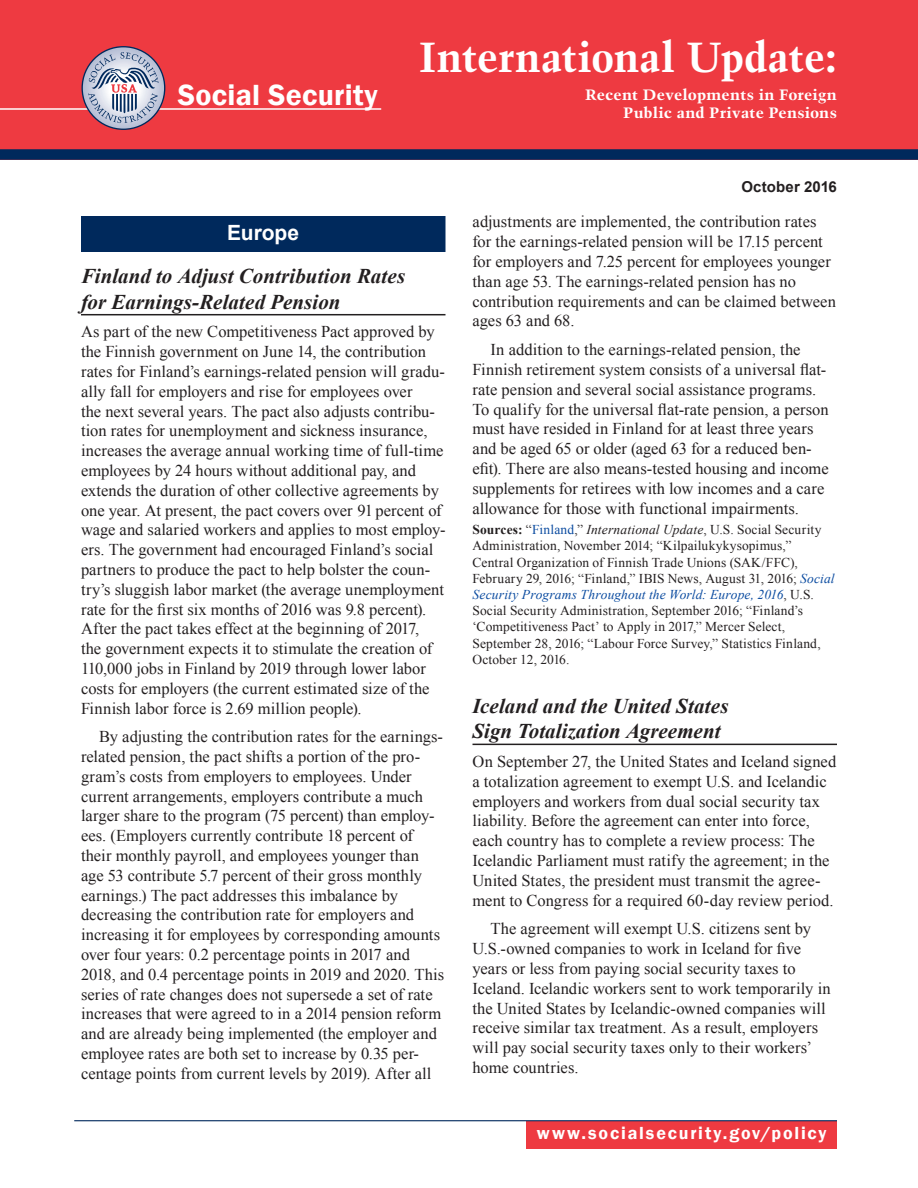
<style>
.page{position:relative;width:918px;height:1188px;background:#fff}
.page>*{position:absolute;margin:0;border:0;box-sizing:border-box;transform-origin:0 0}
.t1{font:700 42px "Trump Mediaeval";color:#fff}
.t2{font:600 30px "Franklin Gothic";letter-spacing:.01em;color:#fff}
.Heading2{font:italic 700 21px/25.2px "Times New Roman";color:#231f20}
.Heading1__Section{font:700 21px "Arial";color:#fff}
.Front_Page_URL{font:600 18px "Franklin Gothic";letter-spacing:.1em;color:#fff}
.Para{font:16.5px/19.8px "Times New Roman";color:#231f20}
.ParaFirst{font:16.5px/19.8px "Times New Roman";color:#231f20}
.t3{font:700 15px/18px "Trump Mediaeval";letter-spacing:.005em;color:#fff;text-align:right;scale:1.1 1}
.t4{font:700 15px "Arial";letter-spacing:.01em;color:#231f20}
.Source{font:13.5px/16.2px "Times New Roman";letter-spacing:.01em;color:#231f20}
.s1{font-weight:700}
.s2{color:#0d4da1}
.s3{font-style:italic}
.s4{font-style:italic;color:#0d4da1}
</style>
<div class="page">
<div style="left:0;top:0;width:918px;height:160px;background:#ee3a41"></div>
<div style="left:0;top:149px;width:918px;height:11px;background:#00295c"></div>
<div style="left:526px;top:1121px;width:311px;height:28px;background:#ee3a41"></div>
<hr style="left:74px;top:1120px;width:763px;height:1px;background:#00295c">
<hr style="left:0;top:108px;width:381px;height:2px;background:#fff">
<svg style="left:82px;top:47px;width:83px;height:82px"></svg>
<svg style="left:88px;top:52px;width:71px;height:71px;background:#afadc0"></svg>
<div style="left:81px;top:216px;width:365px;height:36px;background:#00295c"></div>
<hr style="left:81px;top:314px;width:365px;height:1px;background:#231f20">
<hr style="left:472px;top:744px;width:365px;height:1px;background:#231f20">
<h2 class="t2" style="left:178px;top:77px;width:202px">Social Security</h2>
<h1 class="t1" style="left:420px;top:31px;width:419px">International Update:</h1>
<p class="t3" style="left:585px;top:86px;width:231px">Recent Developments in Foreign<br>Public and Private Pensions</p>
<p class="t4" style="left:741px;top:177px;width:97px">October 2016</p>
<p class="Heading1__Section" style="left:227px;top:219px;width:74px">Europe</p>
<p class="Heading2" style="left:81px;top:263px;width:326px">Finland to Adjust Contribution Rates for Earnings-Related Pension</p>
<p class="ParaFirst" style="left:81px;top:322px;width:366px">As part of the new Competitiveness Pact approved by the Finnish government on June 14, the contribution rates for Finland’s earnings-related pension will gradu&shy;ally fall for employers and rise for employees over<br>the next several years. The pact also adjusts contribu&shy;tion rates for unemployment and sickness insurance, increases the average annual working time of full-time employees by 24 hours without additional pay, and extends the duration of other collective agreements by one year. At present, the pact covers over 91 percent of wage and salaried workers and applies to most employ&shy;ers. The government had encouraged Finland’s social partners to produce the pact to help bolster the coun&shy;try’s sluggish labor market (the average unemployment rate for the first six months of 2016 was 9.8 percent).<br>After the pact takes effect at the beginning of 2017,<br>the government expects it to stimulate the creation of 110,000 jobs in Finland by 2019 through lower labor costs for employers (the current estimated size of the Finnish labor force is 2.69 million people).</p>
<p class="Para" style="left:81px;top:727px;width:365px;text-indent:18px">By adjusting the contribution rates for the earnings&shy;related pension, the pact shifts a portion of the pro&shy;gram’s costs from employers to employees. Under current arrangements, employers contribute a much larger share to the program (75 percent) than employ&shy;ees. (Employers currently contribute 18 percent of their monthly payroll, and employees younger than age 53 contribute 5.7 percent of their gross monthly earnings.) The pact addresses this imbalance by decreasing the contribution rate for employers and increasing it for employees by corresponding amounts over four years: 0.2 percentage points in 2017 and 2018, and 0.4 percentage points in 2019 and 2020. This series of rate changes does not supersede a set of rate increases that were agreed to in a 2014 pension reform and are already being implemented (the employer and employee rates are both set to increase by 0.35 per&shy;centage points from current levels by 2019). After all</p>
<p class="Para" style="left:472px;top:212px;width:365px">adjustments are implemented, the contribution rates for the earnings-related pension will be 17.15 percent for employers and 7.25 percent for employees younger than age 53. The earnings-related pension has no contribution requirements and can be claimed between ages 63 and 68.</p>
<p class="Para" style="left:472px;top:340px;width:358px;text-indent:18px">In addition to the earnings-related pension, the Finnish retirement system consists of a universal flat&shy;rate pension and several social assistance programs.<br>To qualify for the universal flat-rate pension, a person must have resided in Finland for at least three years and be aged 65 or older (aged 63 for a reduced ben&shy;efit). There are also means-tested housing and income supplements for retirees with low incomes and a care allowance for those with functional impairments.</p>
<p class="Source" style="left:472px;top:521px;width:364px"><span class="s1">Sources:</span> “<span class="s2">Finland</span>,” <span class="s3">International Update</span>, U.S. Social Security Administration, November 2014; “Kilpailukykysopimus,” Central Organization of Finnish Trade Unions (SAK/FFC), February 29, 2016; “Finland,” IBIS News, August 31, 2016; <span class="s4">Social Security Programs Throughout the World: Europe, 2016</span>, U.S.<br>Social Security Administration, September 2016; “Finland’s ‘Competitiveness Pact’ to Apply in 2017,” Mercer Select, September 28, 2016; “Labour Force Survey,” Statistics Finland, October 12, 2016.</p>
<p class="Heading2" style="left:472px;top:693px;width:258px">Iceland and the United States<br>Sign Totalization Agreement</p>
<p class="ParaFirst" style="left:472px;top:751px;width:365px">On September 27, the United States and Iceland signed a totalization agreement to exempt U.S. and Icelandic employers and workers from dual social security tax liability. Before the agreement can enter into force, each country has to complete a review process: The Icelandic Parliament must ratify the agreement; in the United States, the president must transmit the agree&shy;ment to Congress for a required 60-day review period.</p>
<p class="Para" style="left:472px;top:919px;width:360px;text-indent:18px">The agreement will exempt U.S. citizens sent by U.S.-owned companies to work in Iceland for five years or less from paying social security taxes to Iceland. Icelandic workers sent to work temporarily in the United States by Icelandic-owned companies will receive similar tax treatment. As a result, employers will pay social security taxes only to their workers’ home countries.</p>
<p class="Front_Page_URL" style="left:537px;top:1122px;width:291px">www.socialsecurity.gov/policy</p>
</div>
